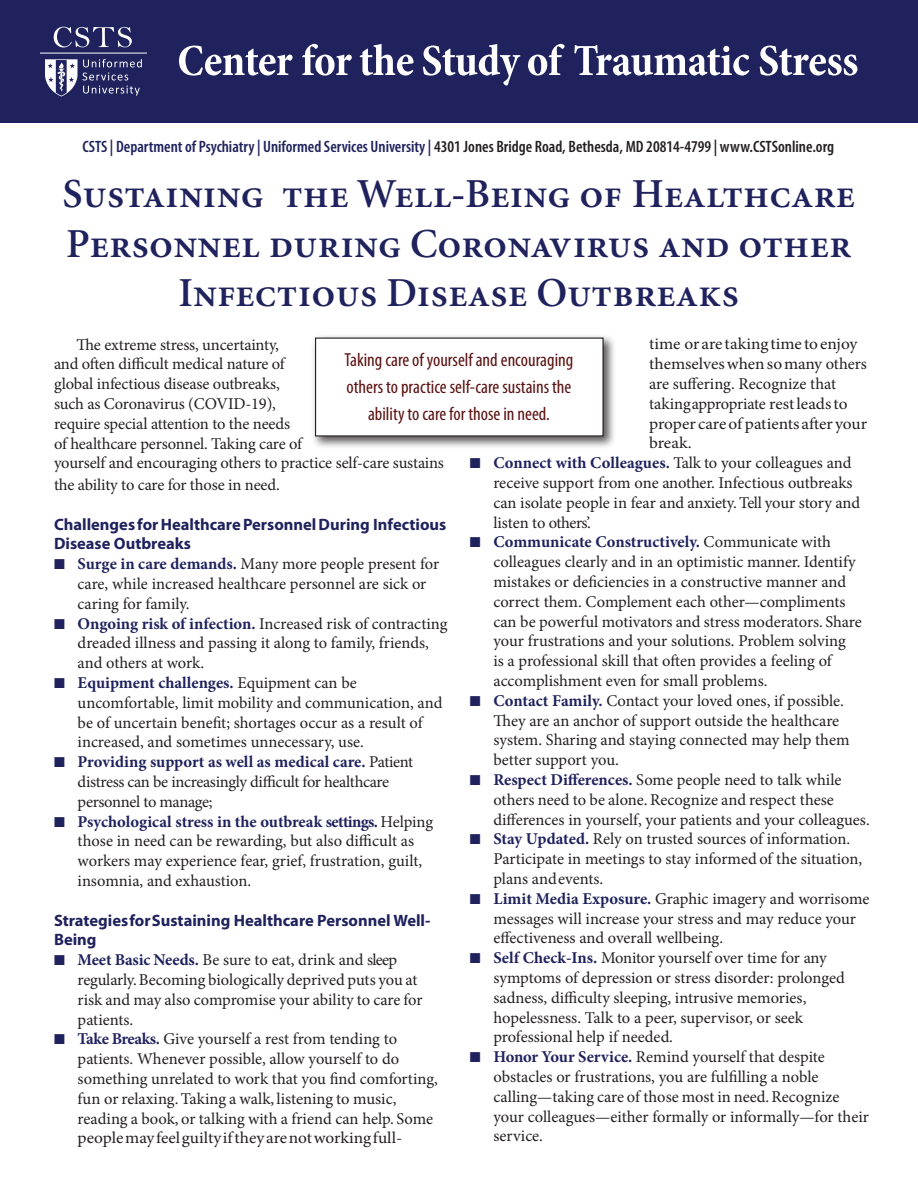
<style>
.page{position:relative;width:918px;height:1188px;background:#fff}
.page>*{position:absolute;margin:0;border:0;box-sizing:border-box;transform-origin:0 0}
.t1{font:41.25px/49.5px "Minion Semibold SC";color:#1f225d;text-align:center}
.PQ_centered{font:condensed 18.9px/27px "Myriad Pro";color:#5b1212;text-align:center}
.text{font:16.5px/19.8px "Minion Pro";letter-spacing:-.005em;color:#231f20}
.text-2{font:16.5px/19.8px "Minion Pro";letter-spacing:-.005em;color:#231f20;scale:1.05 1}
.text-3{font:600 condensed 16.5px "Myriad Pro";color:#231f20}
.t2{font:700 16.5px/19.8px "Myriad Pro";color:#1f225d}
.text-4{font:16.5px/19.8px "Minion Pro";letter-spacing:-.025em;color:#231f20}
.s1{color:#1f225d}
.s2{font-weight:700;color:#1f225d}
.s3{font-weight:700;color:#21245d}
</style>
<div class="page">
<div style="left:0;top:0;width:918px;height:123px;background:#1f225d"></div>
<svg style="left:83px;top:59px;width:59px;height:37px"></svg>
<svg style="left:45px;top:59px;width:32px;height:38px"></svg>
<hr style="left:40px;top:53px;width:107px;height:1px;background:#fff">
<svg style="left:54px;top:27px;width:78px;height:20px"></svg>
<svg style="left:179px;top:44px;width:678px;height:41px"></svg>
<div style="left:311px;top:334px;width:305px;height:115px;background:#231f20;opacity:.75"></div>
<div style="left:316px;top:338px;width:287px;height:98px;background:#fff"></div>
<p class="text-3" style="left:82px;top:138px;width:753px"><span class="s1">CSTS | Department of Psychiatry | Uniformed Services University |</span> 4301 Jones Bridge Road, Bethesda, MD 20814-4799 | www.CSTSonline.org</p>
<p class="t1" style="left:62px;top:170px;width:794px">Sustaining the Well-Being of Healthcare<br>Personnel during Coronavirus and other<br>Infectious Disease Outbreaks</p>
<p class="text-2" style="left:649px;top:334px;width:209px">time or are taking time to enjoy themselves when so many others are suffering. Recognize that taking appropriate rest leads to proper care of patients after your break.</p>
<p class="text" style="left:493px;top:453px;width:368px;text-indent:-24px"><span class="s1">■</span> <span class="s2">Connect with Colleagues.</span> Talk to your colleagues and receive support from one another. Infectious outbreaks can isolate people in fear and anxiety. Tell your story and listen to others’.</p>
<p class="text" style="left:493px;top:532px;width:370px;text-indent:-24px"><span class="s1">■</span> <span class="s2">Communicate Constructively.</span> Communicate with colleagues clearly and in an optimistic manner. Identify mistakes or deficiencies in a constructive manner and correct them. Complement each other—compliments can be powerful motivators and stress moderators. Share your frustrations and your solutions. Problem solving<br>is a professional skill that often provides a feeling of accomplishment even for small problems.</p>
<p class="text" style="left:493px;top:691px;width:358px;text-indent:-24px"><span class="s1">■</span> <span class="s2">Contact Family.</span> Contact your loved ones, if possible.<br>They are an anchor of support outside the healthcare system. Sharing and staying connected may help them better support you.</p>
<p class="text" style="left:493px;top:770px;width:378px;text-indent:-24px"><span class="s1">■</span> <span class="s2">Respect Differences.</span> Some people need to talk while others need to be alone. Recognize and respect these differences in yourself, your patients and your colleagues.</p>
<p class="text" style="left:493px;top:829px;width:370px;text-indent:-24px"><span class="s1">■</span> <span class="s2">Stay Updated.</span> Rely on trusted sources of information.<br>Participate in meetings to stay informed of the situation, plans and events.</p>
<p class="text" style="left:493px;top:889px;width:378px;text-indent:-24px"><span class="s1">■</span> <span class="s2">Limit Media Exposure.</span> Graphic imagery and worrisome messages will increase your stress and may reduce your effectiveness and overall wellbeing.</p>
<p class="text" style="left:493px;top:948px;width:353px;text-indent:-24px"><span class="s1">■</span> <span class="s2">Self Check-Ins.</span> Monitor yourself over time for any symptoms of depression or stress disorder: prolonged sadness, difficulty sleeping, intrusive memories, hopelessness. Talk to a peer, supervisor, or seek professional help if needed.</p>
<p class="text" style="left:493px;top:1047px;width:377px;text-indent:-24px"><span class="s1">■</span> <span class="s3">Honor Your Service.</span> Remind yourself that despite obstacles or frustrations, you are fulfilling a noble calling—taking care of those most in need. Recognize your colleagues—either formally or informally—for their service.</p>
<p class="text" style="left:54px;top:334px;width:391px;text-indent:22px">The extreme stress, uncertainty,<br>and often difficult medical nature of<br>global infectious disease outbreaks,<br>such as Coronavirus (COVID-19),<br>require special attention to the needs<br>of healthcare personnel. Taking care of<br>yourself and encouraging others to practice self-care sustains</p>
<p class="text" style="left:54px;top:475px;width:227px">the ability to care for those in need.</p>
<p class="t2" style="left:54px;top:514px;width:394px">Challenges for Healthcare Personnel During Infectious<br>Disease Outbreaks</p>
<p class="text" style="left:78px;top:554px;width:363px;text-indent:-24px"><span class="s1">■</span> <span class="s2">Surge in care demands.</span> Many more people present for care, while increased healthcare personnel are sick or caring for family.</p>
<p class="text" style="left:78px;top:613px;width:371px;text-indent:-24px"><span class="s1">■</span> <span class="s2">Ongoing risk of infection.</span> Increased risk of contracting dreaded illness and passing it along to family, friends, and others at work.</p>
<p class="text" style="left:78px;top:673px;width:366px;text-indent:-24px"><span class="s1">■</span> <span class="s2">Equipment challenges.</span> Equipment can be uncomfortable, limit mobility and communication, and be of uncertain benefit; shortages occur as a result of increased, and sometimes unnecessary, use.</p>
<p class="text-4" style="left:78px;top:752px;width:337px;text-indent:-24px"><span class="s1">■</span> <span class="s2">Providing support as well as medical care.</span> Patient distress can be increasingly difficult for healthcare personnel to manage;</p>
<p class="text" style="left:78px;top:811px;width:357px;text-indent:-24px"><span class="s1">■</span> <span class="s2">Psychological stress in the outbreak settings.</span>Helping those in need can be rewarding, but also difficult as workers may experience fear, grief, frustration, guilt, insomnia, and exhaustion.</p>
<p class="t2" style="left:54px;top:910px;width:378px">Strategies for Sustaining Healthcare Personnel Well-<br>Being</p>
<p class="text" style="left:78px;top:950px;width:346px;text-indent:-24px"><span class="s1">■</span> <span class="s2">Meet Basic Needs.</span> Be sure to eat, drink and sleep regularly. Becoming biologically deprived puts you at risk and may also compromise your ability to care for patients.</p>
<p class="text" style="left:78px;top:1029px;width:362px;text-indent:-24px"><span class="s1">■</span> <span class="s2">Take Breaks.</span> Give yourself a rest from tending to patients. Whenever possible, allow yourself to do something unrelated to work that you find comforting, fun or relaxing. Taking a walk, listening to music, reading a book, or talking with a friend can help. Some people may feel guilty if they are not working full-</p>
<p class="PQ_centered" style="left:345px;top:347px;width:230px">Taking care of yourself and encouraging others to practice self-care sustains the ability to care for those in need.</p>
</div>
